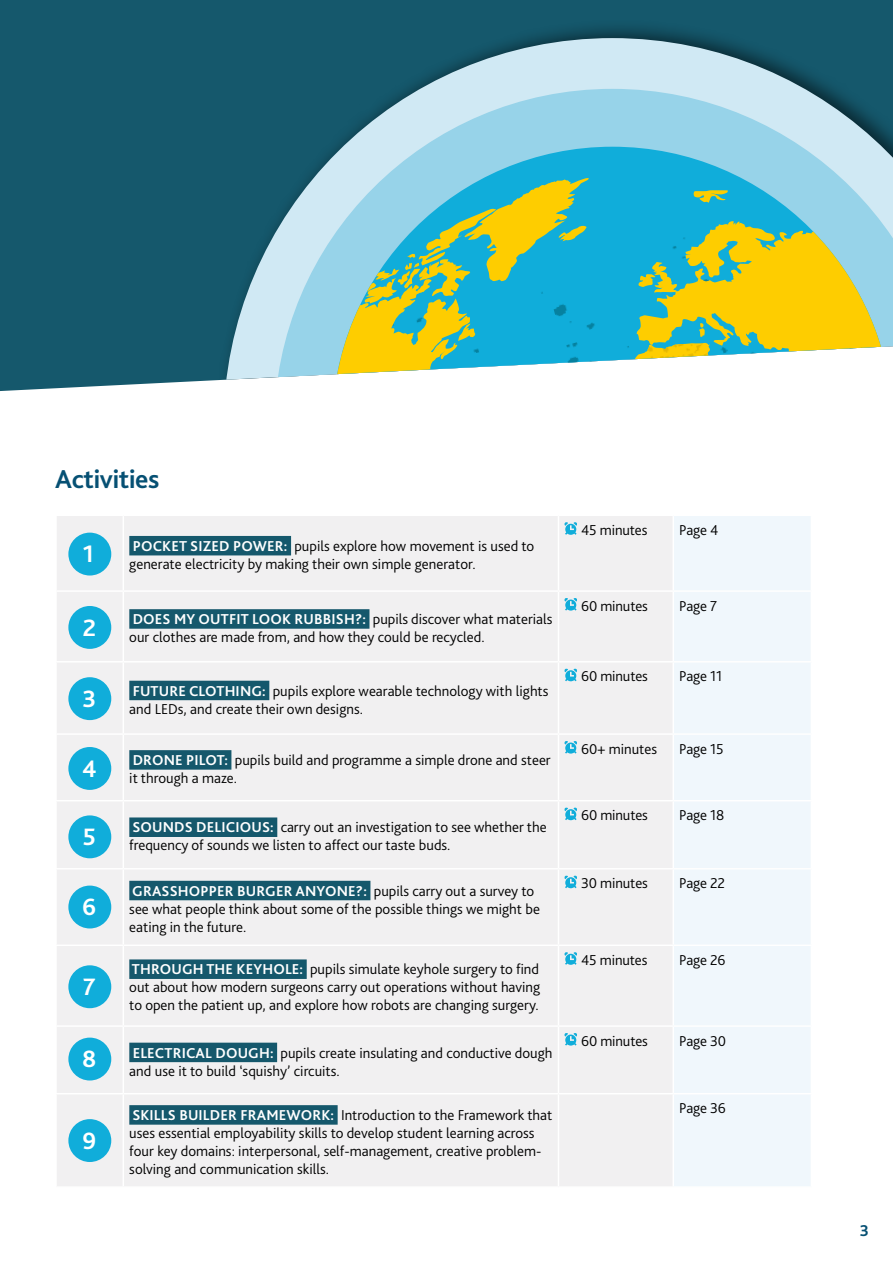
<style>
.page{position:relative;width:893px;height:1263px;background:#fff}
.page>*{position:absolute;margin:0;border:0;box-sizing:border-box;transform-origin:0 0}
.t1{font:700 27px "Bliss 2";letter-spacing:-.01em;color:#065073}
.t2{font:700 24.9px "Bliss 2";color:#fff}
.t3{font:700 16.5px "Bliss 2";color:#065073}
.t4{font:300 15px/18px "Bliss 2";color:#000}
.s1{font-weight:700;color:#fff}
</style>
<div class="page">
<div style="left:0;top:0;width:893px;height:391px;background:#15586c"></div>
<div style="left:215px;top:18px;width:678px;height:373px;background:#000;opacity:.55"></div>
<svg style="left:223px;top:38px;width:670px;height:346px;background:#578a9a"></svg>
<svg style="left:274px;top:89px;width:619px;height:295px;background:#8ebecf"></svg>
<svg style="left:332px;top:147px;width:561px;height:237px;background:#6ec8e4"></svg>
<img style="left:589px;top:243px;width:11px;height:131px">
<img style="left:624px;top:203px;width:257px;height:18px">
<svg style="left:332px;top:177px;width:257px;height:207px;background:#7dc3a6"></svg>
<svg style="left:600px;top:221px;width:291px;height:163px"></svg>
<svg style="left:693px;top:190px;width:36px;height:14px"></svg>
<img style="left:635px;top:343px;width:75px;height:16px">
<div style="left:57px;top:516px;width:615px;height:670px;background:#f1f0f1"></div>
<div style="left:674px;top:516px;width:137px;height:670px;background:#f0f7fc"></div>
<hr style="left:123px;top:516px;width:1px;height:74px;background:#fff">
<hr style="left:558px;top:516px;width:1px;height:74px;background:#fff">
<hr style="left:55px;top:590px;width:68px;height:2px;background:#fff">
<hr style="left:123px;top:590px;width:435px;height:2px;background:#fff">
<hr style="left:123px;top:592px;width:1px;height:69px;background:#fff">
<hr style="left:558px;top:590px;width:115px;height:2px;background:#fff">
<hr style="left:558px;top:592px;width:1px;height:69px;background:#fff">
<hr style="left:673px;top:590px;width:139px;height:2px;background:#fff">
<hr style="left:55px;top:661px;width:68px;height:1px;background:#fff">
<hr style="left:123px;top:661px;width:435px;height:1px;background:#fff">
<hr style="left:123px;top:662px;width:1px;height:71px;background:#fff">
<hr style="left:558px;top:661px;width:115px;height:1px;background:#fff">
<hr style="left:558px;top:662px;width:1px;height:71px;background:#fff">
<hr style="left:673px;top:661px;width:139px;height:1px;background:#fff">
<hr style="left:55px;top:733px;width:68px;height:2px;background:#fff">
<hr style="left:123px;top:733px;width:435px;height:2px;background:#fff">
<hr style="left:123px;top:735px;width:1px;height:65px;background:#fff">
<hr style="left:558px;top:733px;width:115px;height:2px;background:#fff">
<hr style="left:558px;top:735px;width:1px;height:65px;background:#fff">
<hr style="left:673px;top:733px;width:139px;height:2px;background:#fff">
<hr style="left:55px;top:800px;width:68px;height:1px;background:#fff">
<hr style="left:123px;top:800px;width:435px;height:1px;background:#fff">
<hr style="left:123px;top:801px;width:1px;height:67px;background:#fff">
<hr style="left:558px;top:800px;width:115px;height:1px;background:#fff">
<hr style="left:558px;top:801px;width:1px;height:67px;background:#fff">
<hr style="left:673px;top:800px;width:139px;height:1px;background:#fff">
<hr style="left:55px;top:868px;width:68px;height:1px;background:#fff">
<hr style="left:123px;top:868px;width:435px;height:1px;background:#fff">
<hr style="left:123px;top:869px;width:1px;height:75px;background:#fff">
<hr style="left:558px;top:868px;width:115px;height:1px;background:#fff">
<hr style="left:558px;top:869px;width:1px;height:75px;background:#fff">
<hr style="left:673px;top:868px;width:139px;height:1px;background:#fff">
<hr style="left:55px;top:944px;width:68px;height:2px;background:#fff">
<hr style="left:123px;top:944px;width:435px;height:2px;background:#fff">
<hr style="left:123px;top:946px;width:1px;height:79px;background:#fff">
<hr style="left:558px;top:944px;width:115px;height:2px;background:#fff">
<hr style="left:558px;top:946px;width:1px;height:79px;background:#fff">
<hr style="left:673px;top:944px;width:139px;height:2px;background:#fff">
<hr style="left:55px;top:1025px;width:68px;height:2px;background:#fff">
<hr style="left:123px;top:1025px;width:435px;height:2px;background:#fff">
<hr style="left:123px;top:1027px;width:1px;height:66px;background:#fff">
<hr style="left:558px;top:1025px;width:115px;height:2px;background:#fff">
<hr style="left:558px;top:1027px;width:1px;height:66px;background:#fff">
<hr style="left:673px;top:1025px;width:139px;height:2px;background:#fff">
<hr style="left:55px;top:1093px;width:68px;height:1px;background:#fff">
<hr style="left:123px;top:1093px;width:435px;height:1px;background:#fff">
<hr style="left:123px;top:1094px;width:1px;height:92px;background:#fff">
<hr style="left:558px;top:1093px;width:115px;height:1px;background:#fff">
<hr style="left:558px;top:1094px;width:1px;height:92px;background:#fff">
<hr style="left:673px;top:1093px;width:139px;height:1px;background:#fff">
<div style="left:129px;top:536px;width:162px;height:19px;background:#15586c"></div>
<svg style="left:564px;top:522px;width:13px;height:13px"></svg>
<div style="left:129px;top:609px;width:240px;height:20px;background:#15586c"></div>
<svg style="left:564px;top:598px;width:13px;height:13px"></svg>
<div style="left:129px;top:681px;width:140px;height:19px;background:#15586c"></div>
<svg style="left:564px;top:668px;width:13px;height:13px"></svg>
<div style="left:129px;top:750px;width:102px;height:20px;background:#15586c"></div>
<svg style="left:564px;top:741px;width:13px;height:13px"></svg>
<div style="left:129px;top:817px;width:148px;height:20px;background:#15586c"></div>
<svg style="left:564px;top:807px;width:13px;height:13px"></svg>
<div style="left:129px;top:881px;width:241px;height:19px;background:#15586c"></div>
<svg style="left:564px;top:875px;width:13px;height:13px"></svg>
<div style="left:129px;top:959px;width:178px;height:20px;background:#15586c"></div>
<svg style="left:564px;top:952px;width:13px;height:13px"></svg>
<div style="left:129px;top:1043px;width:148px;height:19px;background:#15586c"></div>
<svg style="left:564px;top:1033px;width:13px;height:12px"></svg>
<div style="left:129px;top:1105px;width:209px;height:20px;background:#15586c"></div>
<div style="left:68px;top:533px;width:43px;height:42px;background:#10adda;border-radius:50%"></div>
<div style="left:68px;top:677px;width:43px;height:43px;background:#10adda;border-radius:50%"></div>
<div style="left:68px;top:606px;width:43px;height:43px;background:#10adda;border-radius:50%"></div>
<div style="left:68px;top:747px;width:43px;height:43px;background:#10adda;border-radius:50%"></div>
<div style="left:68px;top:815px;width:43px;height:43px;background:#10adda;border-radius:50%"></div>
<div style="left:68px;top:965px;width:43px;height:43px;background:#10adda;border-radius:50%"></div>
<div style="left:68px;top:885px;width:43px;height:43px;background:#10adda;border-radius:50%"></div>
<div style="left:68px;top:1037px;width:43px;height:43px;background:#10adda;border-radius:50%"></div>
<div style="left:68px;top:1119px;width:43px;height:43px;background:#10adda;border-radius:50%"></div>
<h1 class="t1" style="left:55px;top:462px;width:106px">Activities</h1>
<h2 class="t2" style="left:83px;top:539px;width:13px">1</h2>
<h2 class="t2" style="left:83px;top:612px;width:15px">2</h2>
<h2 class="t2" style="left:82px;top:683px;width:15px">3</h2>
<h2 class="t2" style="left:82px;top:753px;width:16px">4</h2>
<h2 class="t2" style="left:83px;top:821px;width:15px">5</h2>
<h2 class="t2" style="left:82px;top:892px;width:16px">6</h2>
<h2 class="t2" style="left:83px;top:971px;width:14px">7</h2>
<h2 class="t2" style="left:82px;top:1044px;width:16px">8</h2>
<p class="t4" style="left:129px;top:537px;width:407px"><span class="s1">POCKET SIZED POWER:</span> pupils explore how movement is used to generate electricity by making their own simple generator.</p>
<p class="t4" style="left:129px;top:610px;width:425px"><span class="s1">DOES MY OUTFIT LOOK RUBBISH?:</span> pupils discover what materials our clothes are made from, and how they could be recycled.</p>
<p class="t4" style="left:129px;top:681px;width:421px"><span class="s1">FUTURE CLOTHING:</span> pupils explore wearable technology with lights and LEDs, and create their own designs.</p>
<p class="t4" style="left:129px;top:751px;width:423px"><span class="s1">DRONE PILOT:</span> pupils build and programme a simple drone and steer it through a maze.</p>
<p class="t4" style="left:129px;top:818px;width:419px"><span class="s1">SOUNDS DELICIOUS:</span> carry out an investigation to see whether the frequency of sounds we listen to affect our taste buds.</p>
<p class="t4" style="left:129px;top:881px;width:412px"><span class="s1">GRASSHOPPER BURGER ANYONE?:</span> pupils carry out a survey to see what people think about some of the possible things we might be eating in the future.</p>
<p class="t4" style="left:129px;top:960px;width:412px;text-align:justify"><span class="s1">THROUGH THE KEYHOLE:</span> pupils simulate keyhole surgery to find out about how modern surgeons carry out operations without having to open the patient up, and explore how robots are changing surgery.</p>
<p class="t4" style="left:129px;top:1043px;width:425px"><span class="s1">ELECTRICAL DOUGH:</span> pupils create insulating and conductive dough and use it to build ‘squishy’ circuits.</p>
<p class="t4" style="left:581px;top:520px;width:68px">45 minutes</p>
<p class="t4" style="left:679px;top:520px;width:41px">Page 4</p>
<p class="t4" style="left:581px;top:596px;width:68px">60 minutes</p>
<p class="t4" style="left:679px;top:596px;width:39px">Page 7</p>
<p class="t4" style="left:581px;top:667px;width:68px">60 minutes</p>
<p class="t4" style="left:679px;top:667px;width:45px">Page 11</p>
<p class="t4" style="left:581px;top:739px;width:77px">60+ minutes</p>
<p class="t4" style="left:679px;top:739px;width:46px">Page 15</p>
<p class="t4" style="left:581px;top:806px;width:68px">60 minutes</p>
<p class="t4" style="left:679px;top:806px;width:47px">Page 18</p>
<p class="t4" style="left:581px;top:874px;width:68px">30 minutes</p>
<p class="t4" style="left:679px;top:874px;width:47px">Page 22</p>
<p class="t4" style="left:581px;top:950px;width:68px">45 minutes</p>
<p class="t4" style="left:679px;top:950px;width:48px">Page 26</p>
<p class="t4" style="left:581px;top:1031px;width:68px">60 minutes</p>
<p class="t4" style="left:679px;top:1031px;width:48px">Page 30</p>
<h2 class="t2" style="left:82px;top:1125px;width:15px">9</h2>
<p class="t4" style="left:129px;top:1106px;width:424px"><span class="s1">SKILLS BUILDER FRAMEWORK:</span> Introduction to the Framework that uses essential employability skills to develop student learning across four key domains: interpersonal, self-management, creative problem&shy;solving and communication skills.</p>
<p class="t4" style="left:679px;top:1099px;width:48px">Page 36</p>
<p class="t3" style="left:860px;top:1221px;width:11px">3</p>
</div>
